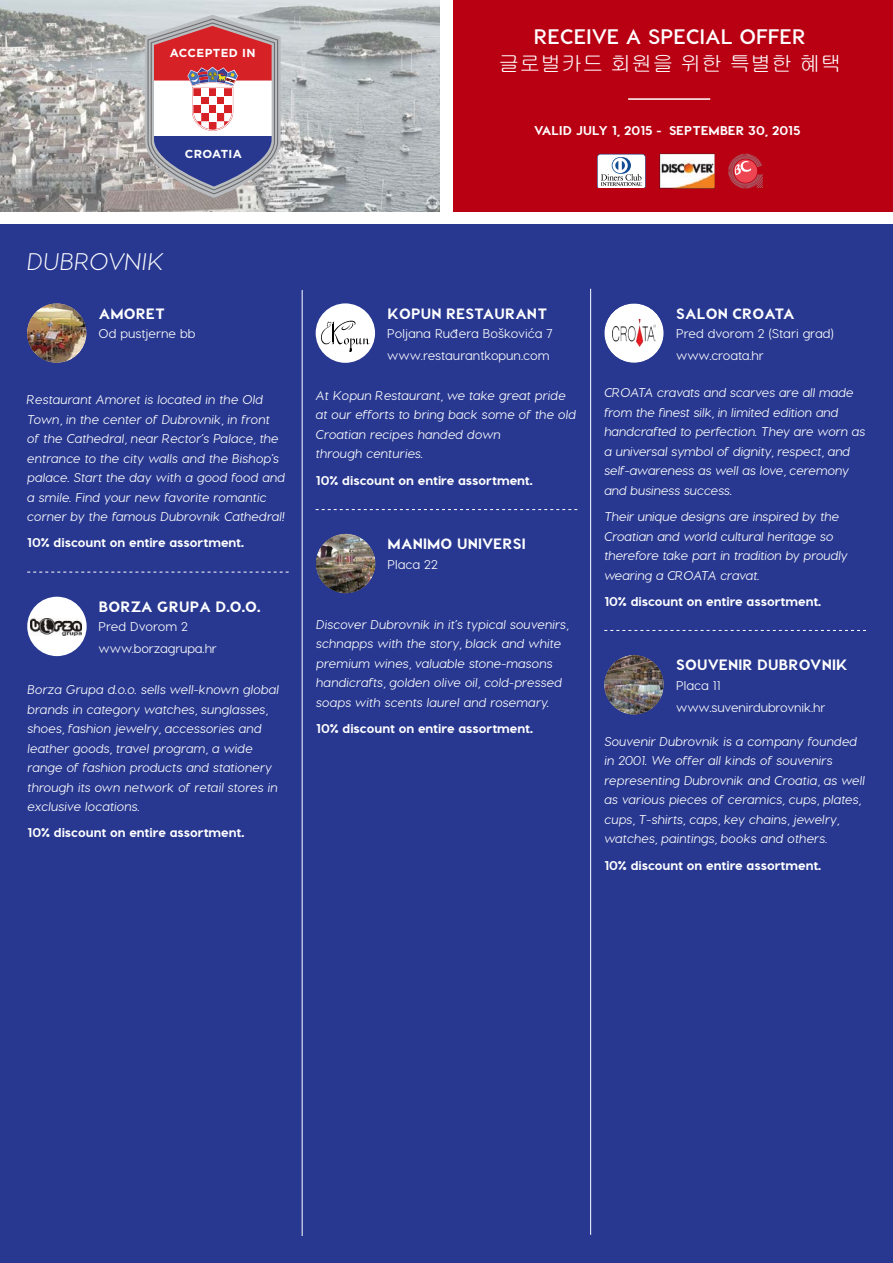
<style>
.page{position:relative;width:893px;height:1263px;background:#fff}
.page>*{position:absolute;margin:0;border:0;box-sizing:border-box;transform-origin:0 0}
.t1{font:italic 300 24px "Visby CF";letter-spacing:.025em;color:#fff}
.t2{font:700 21px "Visby CF";letter-spacing:.01em;color:#fff}
.t3{font:21px "Gulim";color:#fff}
.t4{font:800 15px "Visby CF";letter-spacing:.01em;color:#fff}
.t5{font:italic 500 12.75px/19.5px "Visby CF";color:#fff}
.t6{font:800 12.75px "Visby CF";color:#fff}
.t7{font:500 12.75px/21.8px "Visby CF";letter-spacing:-.005em;color:#fff}
.t8{font:700 11.55px "Gotham";letter-spacing:.035em;color:#fff}
</style>
<div class="page">
<div style="left:0;top:225px;width:893px;height:1038px;background:#283890"></div>
<div style="left:453px;top:0;width:440px;height:212px;background:#b90013"></div>
<img style="left:0;top:0;width:440px;height:212px">
<hr style="left:302px;top:290px;width:1px;height:946px;background:#fff">
<hr style="left:590px;top:289px;width:1px;height:946px;background:#fff">
<div style="left:27px;top:597px;width:60px;height:59px;background:#fff;border-radius:50%"></div>
<img style="left:30px;top:618px;width:51px;height:18px">
<svg style="left:27px;top:572px;width:262px;height:1px"></svg>
<svg style="left:316px;top:509px;width:261px;height:1px"></svg>
<svg style="left:604px;top:630px;width:262px;height:1px"></svg>
<img style="left:27px;top:303px;width:59px;height:60px;border-radius:30px">
<img style="left:604px;top:655px;width:60px;height:59px;border-radius:30px">
<hr style="left:628px;top:98px;width:82px;height:2px;background:#fff">
<div style="left:316px;top:303px;width:59px;height:60px;background:#fff;border-radius:50%"></div>
<svg style="left:318px;top:318px;width:52px;height:33px"></svg>
<img style="left:316px;top:534px;width:59px;height:59px;border-radius:30px">
<div style="left:604px;top:303px;width:60px;height:60px;background:#fff;border-radius:50%"></div>
<img style="left:613px;top:320px;width:42px;height:26px">
<svg style="left:145px;top:15px;width:136px;height:183px"></svg>
<svg style="left:728px;top:154px;width:35px;height:35px"></svg>
<svg style="left:660px;top:154px;width:55px;height:35px"></svg>
<svg style="left:597px;top:154px;width:49px;height:34px;background:#d2d6dd"></svg>
<img style="left:660px;top:154px;width:54px;height:34px">
<p class="t8" style="left:170px;top:46px;width:87px">ACCEPTED IN</p>
<p class="t8" style="left:185px;top:146px;width:59px">CROATIA</p>
<h2 class="t2" style="left:534px;top:23px;width:274px">RECEIVE A SPECIAL OFFER</h2>
<h2 class="t3" style="left:498px;top:53px;width:344px">글로벌카드 회원을 위한 특별한 혜택</h2>
<p class="t6" style="left:534px;top:122px;width:268px">VALID JULY 1, 2015 - SEPTEMBER 30, 2015</p>
<h1 class="t1" style="left:27px;top:247px;width:139px">DUBROVNIK</h1>
<p class="t4" style="left:99px;top:304px;width:68px">AMORET</p>
<p class="t7" style="left:99px;top:323px;width:98px">Od pustjerne bb</p>
<p class="t5" style="left:27px;top:390px;width:260px">Restaurant Amoret is located in the Old Town, in the center of Dubrovnik, in front of the Cathedral, near Rector’s Palace, the entrance to the city walls and the Bishop’s palace. Start the day with a good food and a smile. Find your new favorite romantic corner by the famous Dubrovnik Cathedral!</p>
<p class="t6" style="left:27px;top:535px;width:218px">10% discount on entire assortment.</p>
<p class="t4" style="left:99px;top:597px;width:163px">BORZA GRUPA D.O.O.</p>
<p class="t7" style="left:99px;top:616px;width:120px">Pred Dvorom 2 www.borzagrupa.hr</p>
<p class="t5" style="left:28px;top:680px;width:253px">Borza Grupa d.o.o. sells well-known global brands in category watches, sunglasses, shoes, fashion jewelry, accessories and leather goods, travel program, a wide range of fashion products and stationery through its own network of retail stores in exclusive locations.</p>
<p class="t6" style="left:28px;top:825px;width:218px">10% discount on entire assortment.</p>
<p class="t4" style="left:387px;top:304px;width:161px">KOPUN RESTAURANT</p>
<p class="t7" style="left:387px;top:323px;width:167px">Poljana Ruđera Boškovića 7 www.restaurantkopun.com</p>
<p class="t5" style="left:316px;top:385px;width:262px">At Kopun Restaurant, we take great pride at our efforts to bring back some of the old<br>Croatian recipes handed down<br>through centuries.</p>
<p class="t6" style="left:316px;top:472px;width:218px">10% discount on entire assortment.</p>
<p class="t4" style="left:388px;top:534px;width:139px">MANIMO UNIVERSI</p>
<p class="t7" style="left:388px;top:553px;width:52px">Placa 22</p>
<p class="t5" style="left:316px;top:614px;width:254px">Discover Dubrovnik in it’s typical souvenirs, schnapps with the story, black and white premium wines, valuable stone-masons handicrafts, golden olive oil, cold-pressed soaps with scents laurel and rosemary.</p>
<p class="t6" style="left:316px;top:720px;width:218px">10% discount on entire assortment.</p>
<p class="t4" style="left:676px;top:304px;width:120px">SALON CROATA</p>
<p class="t7" style="left:676px;top:323px;width:159px">Pred dvorom 2 (Stari grad) www.croata.hr</p>
<p class="t5" style="left:604px;top:383px;width:263px">CROATA cravats and scarves are all made from the finest silk, in limited edition and handcrafted to perfection. They are worn as a universal symbol of dignity, respect, and self-awareness as well as love, ceremony and business success.</p>
<p class="t5" style="left:604px;top:507px;width:245px">Their unique designs are inspired by the Croatian and world cultural heritage so therefore take part in tradition by proudly wearing a CROATA cravat.</p>
<p class="t6" style="left:604px;top:593px;width:218px">10% discount on entire assortment.</p>
<p class="t4" style="left:676px;top:655px;width:173px">SOUVENIR DUBROVNIK</p>
<p class="t7" style="left:676px;top:674px;width:151px">Placa 11 www.suvenirdubrovnik.hr</p>
<p class="t5" style="left:604px;top:731px;width:262px">Souvenir Dubrovnik is a company founded in 2001. We offer all kinds of souvenirs representing Dubrovnik and Croatia, as well as various pieces of ceramics, cups, plates, cups, T-shirts, caps, key chains, jewelry, watches, paintings, books and others.</p>
<p class="t6" style="left:604px;top:857px;width:218px">10% discount on entire assortment.</p>
</div>
